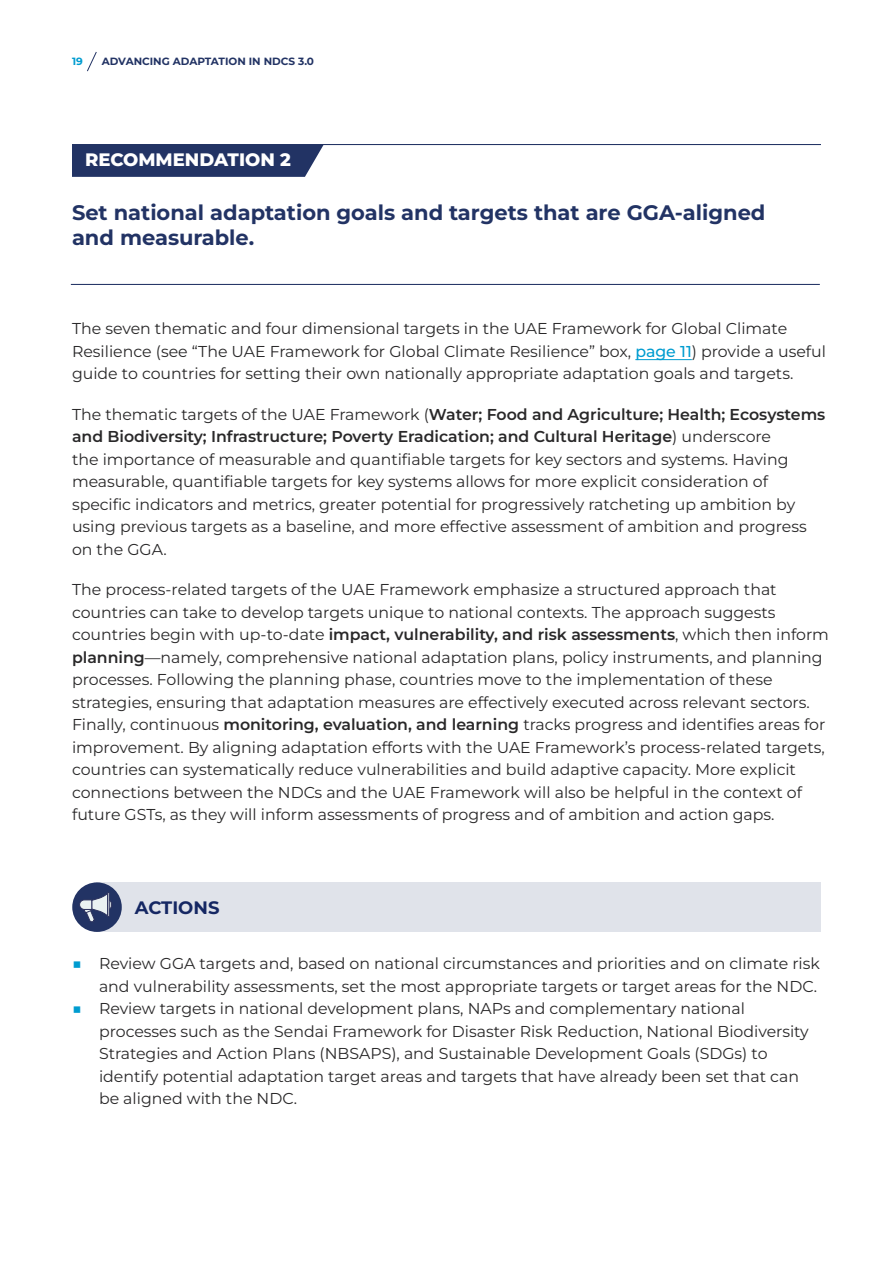
<style>
.page{position:relative;width:893px;height:1263px;background:#fff}
.page>*{position:absolute;margin:0;border:0;box-sizing:border-box;transform-origin:0 0}
.TOC_Heading{font:700 21px/25.2px "Montserrat";color:#223364}
.TOC_Heading-2{font:800 18px "Montserrat";color:#fff}
.t1{font:700 18px "Montserrat";color:#152763}
.t2{font:15.75px/22.5px "Montserrat";color:#292829}
.t3{font:700 10.5px "Montserrat";color:#223364}
.t4{font:700 10.5px "Montserrat";color:#009cd0}
.s1{font-weight:500;color:#009cd0}
.s2{font-weight:600}
.s3{font-size:16.5px;color:#009cd0}
</style>
<div class="page">
<svg style="left:87px;top:52px;width:10px;height:20px"></svg>
<hr style="left:635px;top:359px;width:57px;height:1px;background:#009cd0">
<div style="left:72px;top:145px;width:252px;height:32px;background:#223364"></div>
<hr style="left:72px;top:144px;width:749px;height:1px;background:#223364">
<hr style="left:71px;top:284px;width:749px;height:1px;background:#223364">
<div style="left:97px;top:882px;width:724px;height:50px;background:#e0e3ea"></div>
<div style="left:72px;top:882px;width:50px;height:50px;background:#223364;border-radius:50%"></div>
<svg style="left:79px;top:894px;width:33px;height:28px"></svg>
<div style="left:107px;top:892px;width:3px;height:25px;border:1px solid #2c325d"></div>
<p class="t4" style="left:72px;top:54px;width:12px">19</p>
<p class="t3" style="left:102px;top:54px;width:214px">ADVANCING ADAPTATION IN NDCS 3.0</p>
<p class="TOC_Heading-2" style="left:85px;top:147px;width:207px">RECOMMENDATION 2</p>
<p class="TOC_Heading" style="left:72px;top:201px;width:695px">Set national adaptation goals and targets that are GGA-aligned and measurable.</p>
<p class="t2" style="left:72px;top:318px;width:755px">The seven thematic and four dimensional targets in the UAE Framework for Global Climate<br>Resilience (see “The UAE Framework for Global Climate Resilience” box, <span class="s1">page 11</span>) provide a useful guide to countries for setting their own nationally appropriate adaptation goals and targets.</p>
<p class="t2" style="left:72px;top:404px;width:755px">The thematic targets of the UAE Framework (<span class="s2">Water; Food and Agriculture; Health; Ecosystems and Biodiversity; Infrastructure; Poverty Eradication; and Cultural Heritage</span>) underscore<br>the importance of measurable and quantifiable targets for key sectors and systems. Having measurable, quantifiable targets for key systems allows for more explicit consideration of specific indicators and metrics, greater potential for progressively ratcheting up ambition by using previous targets as a baseline, and more effective assessment of ambition and progress on the GGA.</p>
<p class="t2" style="left:72px;top:579px;width:758px">The process-related targets of the UAE Framework emphasize a structured approach that countries can take to develop targets unique to national contexts. The approach suggests countries begin with up-to-date <span class="s2">impact, vulnerability, and risk assessments</span>, which then inform <span class="s2">planning</span>—namely, comprehensive national adaptation plans, policy instruments, and planning processes. Following the planning phase, countries move to the implementation of these strategies, ensuring that adaptation measures are effectively executed across relevant sectors.<br>Finally, continuous <span class="s2">monitoring, evaluation, and learning</span> tracks progress and identifies areas for improvement. By aligning adaptation efforts with the UAE Framework’s process-related targets, countries can systematically reduce vulnerabilities and build adaptive capacity. More explicit connections between the NDCs and the UAE Framework will also be helpful in the context of future GSTs, as they will inform assessments of progress and of ambition and action gaps.</p>
<h6 class="t1" style="left:135px;top:894px;width:86px">ACTIONS</h6>
<p class="t2" style="left:72px;top:953px;width:749px;text-align:right"><span class="s3">■</span> Review GGA targets and, based on national circumstances and priorities and on climate risk and vulnerability assessments, set the most appropriate targets or target areas for the NDC.</p>
<p class="t2" style="left:99px;top:998px;width:711px;text-indent:-27px"><span class="s3">■</span> Review targets in national development plans, NAPs and complementary national processes such as the Sendai Framework for Disaster Risk Reduction, National Biodiversity Strategies and Action Plans (NBSAPS), and Sustainable Development Goals (SDGs) to identify potential adaptation target areas and targets that have already been set that can be aligned with the NDC.</p>
</div>
